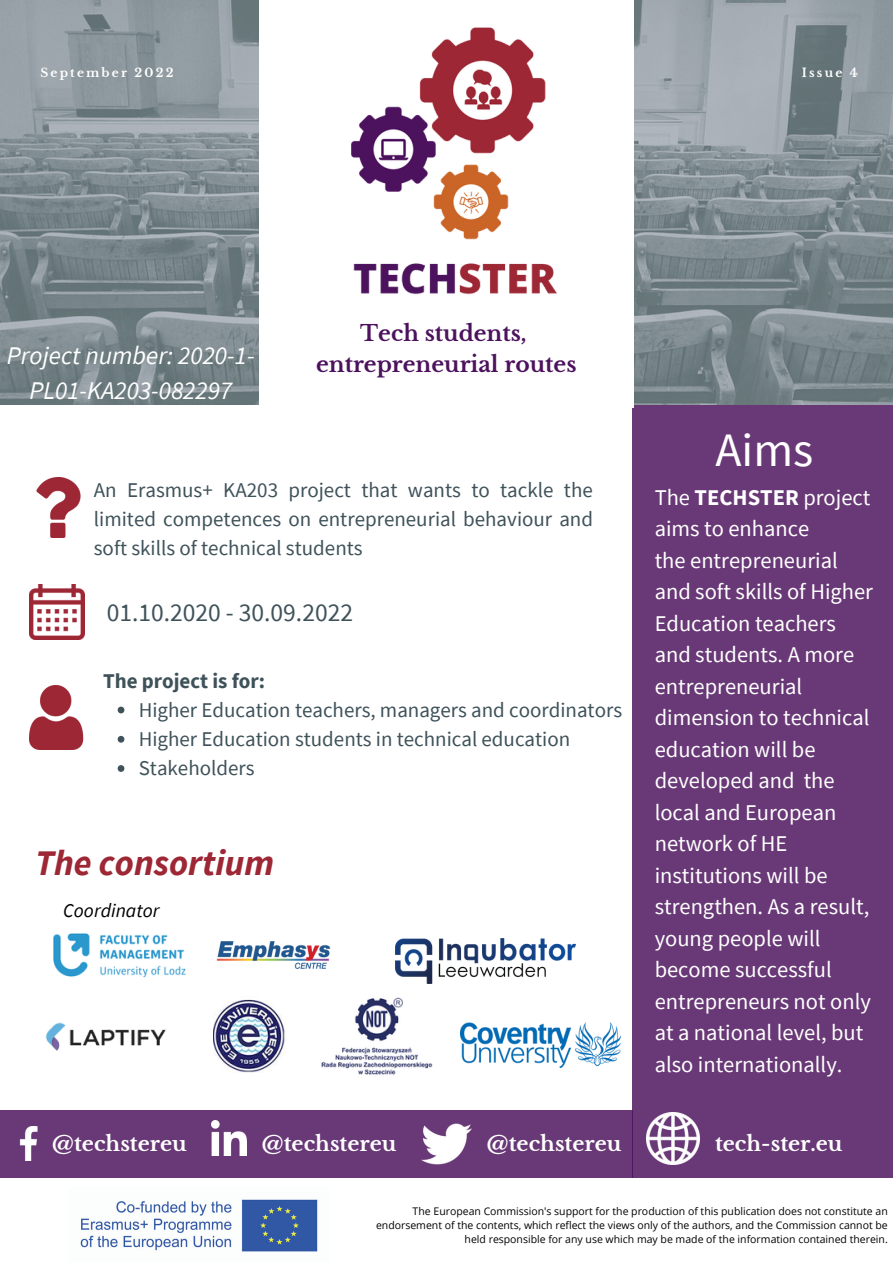
<style>
.page{position:relative;width:893px;height:1264px;background:#fff}
.page>*{position:absolute;margin:0;border:0;box-sizing:border-box;transform-origin:0 0}
.t1{font:48px "Source Sans Pro";color:#fff}
.t2{font:italic 700 36px "Source Sans Pro";color:#9d2735}
.t3{font:italic 25.5px/34.8px "Source Sans Pro";color:#fff;text-align:center}
.t4{font:25.5px "Source Sans Pro";color:#3f525a}
.t5{font:22.5px/31.5px "Source Sans Pro";color:#fff}
.t6{font:700 21.75px/30.6px "Libre Baskerville";color:#4c125d;text-align:center}
.t7{font:21px/29.2px "Source Sans Pro";color:#3f525a}
.t8{font:700 21px "Source Sans Pro";color:#3f525a}
.t9{font:700 20.55px "Libre Baskerville";color:#fff}
.t10{font:italic 19.5px "Source Sans Pro";color:#000}
.t11{font:700 12px "Libre Baskerville";letter-spacing:.18em;color:#fff}
.t12{font:10.5px/14px "Open Sans";color:#000;text-align:right}
.s1{font-weight:700}
</style>
<div class="page">
<div style="left:633px;top:406px;width:259px;height:771px;background:#693977"></div>
<img style="left:0;top:0;width:892px;height:405px">
<div style="left:260px;top:0;width:373px;height:407px;background:#fff"></div>
<img style="left:351px;top:27px;width:206px;height:268px">
<div style="left:0;top:1110px;width:633px;height:67px;background:#693977"></div>
<img style="left:80px;top:1199px;width:238px;height:53px">
<img style="left:19px;top:1126px;width:19px;height:34px">
<img style="left:212px;top:1120px;width:34px;height:35px">
<img style="left:421px;top:1123px;width:50px;height:42px">
<img style="left:646px;top:1112px;width:53px;height:52px">
<img style="left:213px;top:999px;width:73px;height:72px">
<img style="left:216px;top:941px;width:115px;height:28px">
<img style="left:321px;top:997px;width:112px;height:78px">
<img style="left:53px;top:933px;width:133px;height:45px">
<img style="left:45px;top:1022px;width:121px;height:28px">
<img style="left:395px;top:938px;width:180px;height:45px">
<img style="left:460px;top:1022px;width:160px;height:45px">
<img style="left:29px;top:584px;width:55px;height:55px">
<img style="left:29px;top:685px;width:55px;height:64px">
<img style="left:36px;top:477px;width:45px;height:60px">
<svg style="left:118px;top:706px;width:6px;height:7px"></svg>
<svg style="left:118px;top:736px;width:6px;height:6px"></svg>
<svg style="left:118px;top:765px;width:6px;height:7px"></svg>
<p class="t11" style="left:40px;top:66px;width:134px">September 2022</p>
<p class="t11" style="left:801px;top:66px;width:57px">Issue 4</p>
<p class="t3" style="left:7px;top:337px;width:249px">Project number: 2020-1-<br>PL01-KA203-082297</p>
<p class="t6" style="left:316px;top:318px;width:262px">Tech students, entrepreneurial routes</p>
<p class="t7" style="left:94px;top:475px;width:500px;text-align:justify">An Erasmus+ KA203 project that wants to tackle the limited competences on entrepreneurial behaviour and soft skills of technical students</p>
<p class="t4" style="left:107px;top:595px;width:247px">01.10.2020 - 30.09.2022</p>
<p class="t8" style="left:103px;top:667px;width:164px">The project is for:</p>
<p class="t7" style="left:139px;top:694px;width:485px">Higher Education teachers, managers and coordinators<br>Higher Education students in technical education<br>Stakeholders</p>
<h2 class="t2" style="left:35px;top:839px;width:241px">The consortium</h2>
<p class="t10" style="left:63px;top:897px;width:98px">Coordinator</p>
<p class="t9" style="left:52px;top:1130px;width:136px">@techstereu</p>
<p class="t9" style="left:262px;top:1130px;width:136px">@techstereu</p>
<p class="t9" style="left:487px;top:1130px;width:136px">@techstereu</p>
<h1 class="t1" style="left:715px;top:418px;width:99px">Aims</h1>
<p class="t5" style="left:654px;top:481px;width:220px">The <span class="s1">TECHSTER</span> project aims to enhance<br>the entrepreneurial and soft skills of Higher<br>Education teachers and students. A more entrepreneurial dimension to technical education will be developed and the local and European network of HE institutions will be strengthen. As a result, young people will become successful entrepreneurs not only at a national level, but also internationally.</p>
<p class="t9" style="left:715px;top:1130px;width:129px">tech-ster.eu</p>
<p class="t12" style="left:376px;top:1203px;width:513px">The European Commission's support for the production of this publication does not constitute an endorsement of the contents, which reflect the views only of the authors, and the Commission cannot be held responsible for any use which may be made of the information contained therein.</p>
</div>
